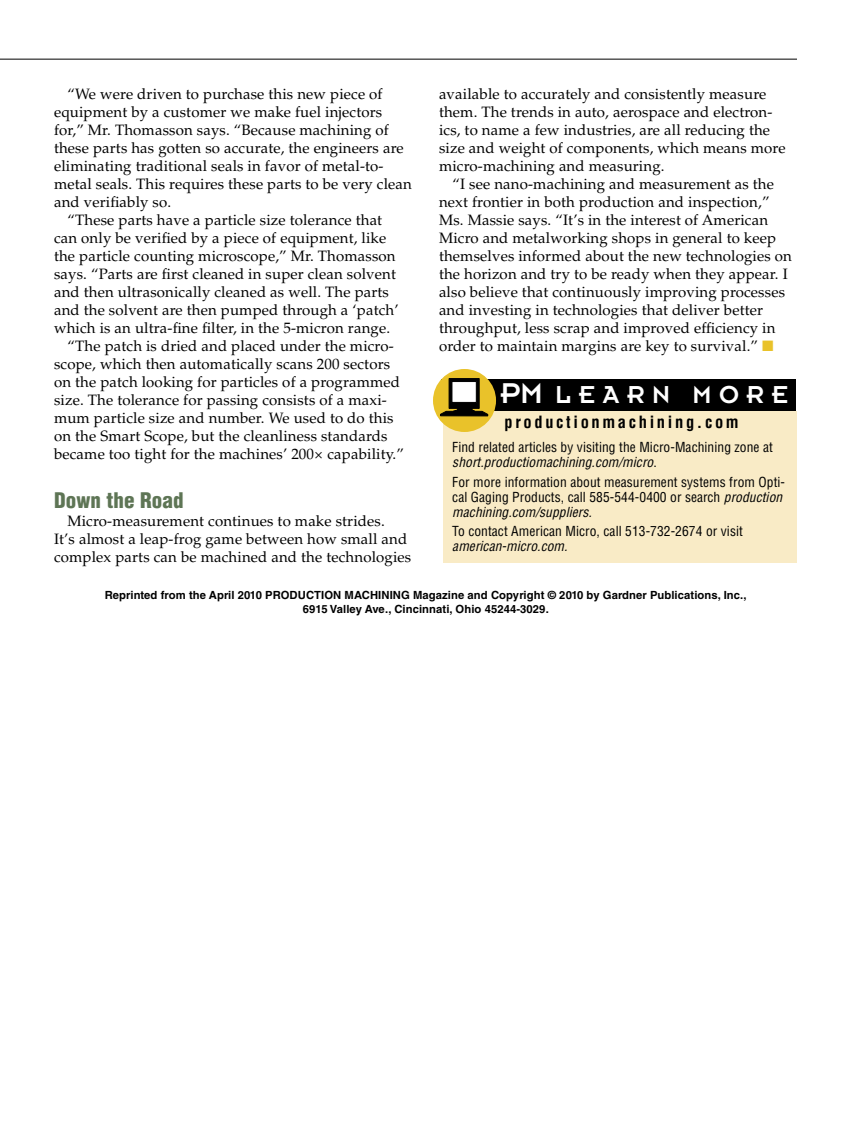
<style>
.page{position:relative;width:851px;height:1134px;background:#fff}
.page>*{position:absolute;margin:0;border:0;box-sizing:border-box;transform-origin:0 0}
.t1{font:27px "Insignia LT Std";letter-spacing:.28em;color:#fff}
.t2{font:900 condensed 21px "Helvetica LT Std";letter-spacing:.005em;color:#5e7555}
.t3{font:700 condensed 16.5px "Helvetica";letter-spacing:.16em;color:#000}
.t4{font:15px/18px "Palatino LT Std";letter-spacing:.01em;color:#000}
.t5{font:condensed 13.5px/15px "Helvetica";letter-spacing:.005em;color:#000}
.t6{font:italic condensed 13.5px "Helvetica";letter-spacing:.005em;color:#000}
.t7{font:700 11.25px/13.5px "Helvetica LT Std";letter-spacing:.01em;color:#000;text-align:center}
.s1{color:#e9c22a}
.s2{font-size:31.5px}
.s3{font-style:italic}
</style>
<div class="page">
<div style="left:443px;top:411px;width:354px;height:152px;background:#f9ebc6"></div>
<div style="left:441px;top:380px;width:355px;height:31px;background:#000"></div>
<div style="left:433px;top:369px;width:63px;height:63px;background:#e9c22a;border-radius:50%"></div>
<div style="left:449px;top:378px;width:30px;height:31px;background:#000"></div>
<div style="left:451px;top:381px;width:25px;height:22px;background:#fff;border:1px solid #000"></div>
<svg style="left:440px;top:409px;width:48px;height:7px"></svg>
<hr style="left:0;top:59px;width:797px;height:1px;background:#000">
<p class="t4" style="left:68px;top:85px;width:316px">“We were driven to purchase this new piece of</p>
<p class="t4" style="left:54px;top:103px;width:330px">equipment by a customer we make fuel injectors</p>
<p class="t4" style="left:54px;top:121px;width:336px">for,” Mr. Thomasson says. “Because machining of</p>
<p class="t4" style="left:54px;top:139px;width:351px">these parts has gotten so accurate, the engineers are</p>
<p class="t4" style="left:54px;top:157px;width:331px">eliminating traditional seals in favor of metal-to-</p>
<p class="t4" style="left:54px;top:175px;width:359px">metal seals. This requires these parts to be very clean</p>
<p class="t4" style="left:54px;top:193px;width:119px">and verifiably so.</p>
<p class="t4" style="left:68px;top:211px;width:316px">“These parts have a particle size tolerance that</p>
<p class="t4" style="left:54px;top:229px;width:334px">can only be verified by a piece of equipment, like</p>
<p class="t4" style="left:54px;top:247px;width:343px">the particle counting microscope,” Mr. Thomasson</p>
<p class="t4" style="left:54px;top:265px;width:343px">says. “Parts are first cleaned in super clean solvent</p>
<p class="t4" style="left:54px;top:283px;width:336px">and then ultrasonically cleaned as well. The parts</p>
<p class="t4" style="left:54px;top:301px;width:346px">and the solvent are then pumped through a ‘patch’</p>
<p class="t4" style="left:54px;top:319px;width:337px">which is an ultra-fine filter, in the 5-micron range.</p>
<p class="t4" style="left:68px;top:337px;width:328px">“The patch is dried and placed under the micro-</p>
<p class="t4" style="left:54px;top:355px;width:337px">scope, which then automatically scans 200 sectors</p>
<p class="t4" style="left:54px;top:373px;width:347px">on the patch looking for particles of a programmed</p>
<p class="t4" style="left:54px;top:391px;width:334px">size. The tolerance for passing consists of a maxi-</p>
<p class="t4" style="left:54px;top:409px;width:341px">mum particle size and number. We used to do this</p>
<p class="t4" style="left:54px;top:427px;width:335px">on the Smart Scope, but the cleanliness standards</p>
<p class="t4" style="left:54px;top:445px;width:351px">became too tight for the machines’ 200× capability.”</p>
<h2 class="t2" style="left:54px;top:487px;width:131px">Down the Road</h2>
<p class="t4" style="left:54px;top:512px;width:359px;text-indent:14px">Micro-measurement continues to make strides.<br>It’s almost a leap-frog game between how small and complex parts can be machined and the technologies</p>
<p class="t4" style="left:439px;top:85px;width:348px">available to accurately and consistently measure them. The trends in auto, aerospace and electron&shy;ics, to name a few industries, are all reducing the size and weight of components, which means more micro-machining and measuring.</p>
<p class="t4" style="left:439px;top:175px;width:354px;text-indent:14px">“I see nano-machining and measurement as the next frontier in both production and inspection,” Ms. Massie says. “It’s in the interest of American Micro and metalworking shops in general to keep themselves informed about the new technologies on the horizon and try to be ready when they appear. I also believe that continuously improving processes and investing in technologies that deliver better throughput, less scrap and improved efficiency in order to maintain margins are key to survival.” <span class="s1">■</span></p>
<h1 class="t1" style="left:500px;top:381px;width:289px"><span class="s2">PM</span> LEARN MORE</h1>
<p class="t3" style="left:504px;top:412px;width:236px">productionmachining.com</p>
<p class="t5" style="left:452px;top:440px;width:322px">Find related articles by visiting the Micro-Machining zone at <span class="s3">short.productiomachining.com/micro</span>.</p>
<p class="t5" style="left:452px;top:474px;width:334px">For more information about measurement systems from Opti&shy;cal Gaging Products, call 585-544-0400 or search <span class="s3">production machining.com/suppliers.</span></p>
<p class="t5" style="left:452px;top:524px;width:292px">To contact American Micro, call 513-732-2674 or visit</p>
<p class="t6" style="left:452px;top:538px;width:117px">american-micro.com.</p>
<p class="t7" style="left:105px;top:588px;width:643px">Reprinted from the April 2010 Production Machining Magazine and Copyright © 2010 by Gardner Publications, Inc.,<br>6915 Valley Ave., Cincinnati, Ohio 45244-3029.</p>
</div>
